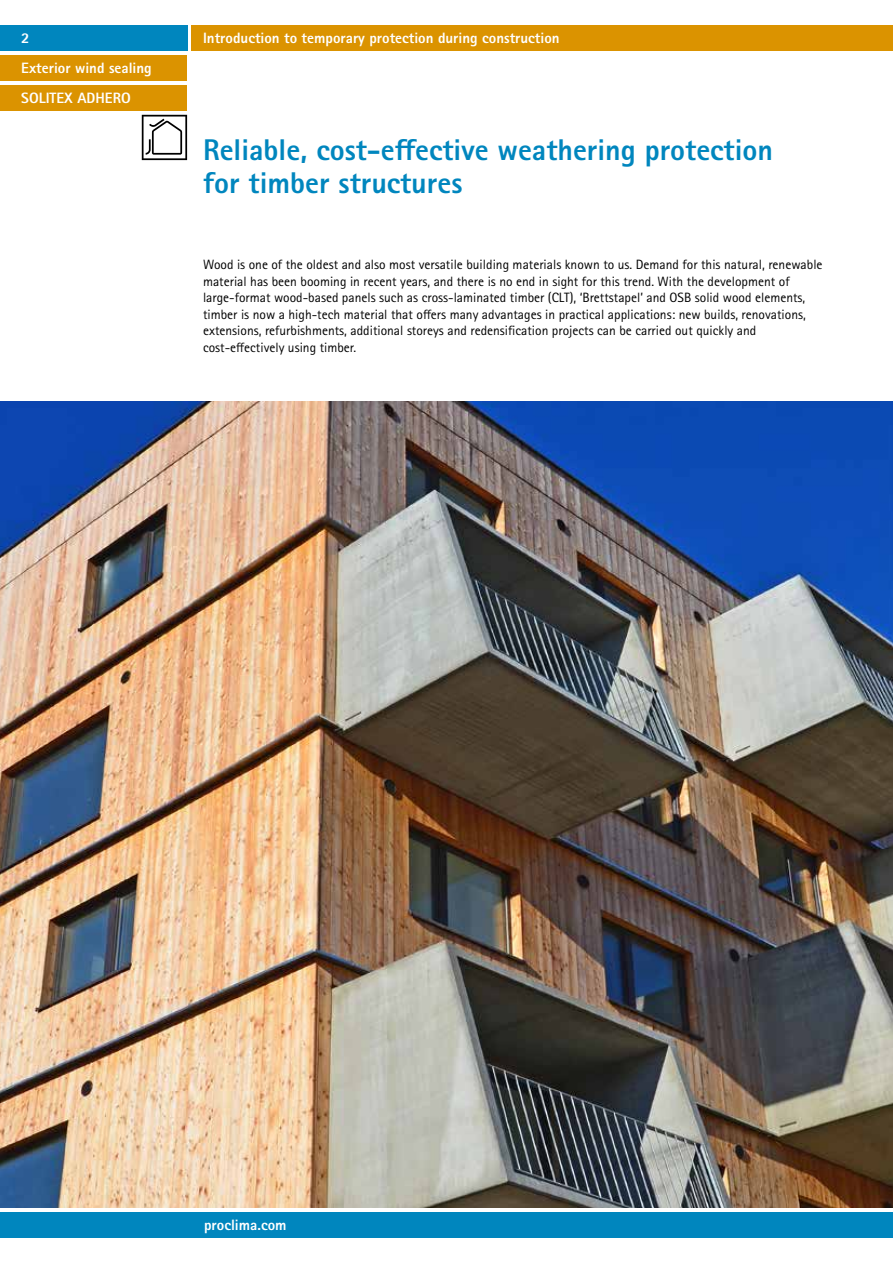
<style>
.page{position:relative;width:893px;height:1263px;background:#fff}
.page>*{position:absolute;margin:0;border:0;box-sizing:border-box;transform-origin:0 0}
.t1{font:800 30px/33px "Rotis Sans Serif Pro";color:#0086be}
.t2{font:800 15px/29.7px "Rotis Sans Serif Pro";color:#fff}
.t3{font:13.5px/16.5px "Rotis Sans Serif Pro";color:#000}
</style>
<div class="page">
<div style="left:0;top:1212px;width:893px;height:25px;background:#0086be"></div>
<div style="left:0;top:26px;width:187px;height:25px;background:#0086be"></div>
<div style="left:0;top:55px;width:187px;height:26px;background:#db9300"></div>
<div style="left:0;top:85px;width:187px;height:26px;background:#db9300"></div>
<svg style="left:142px;top:115px;width:45px;height:45px"></svg>
<img style="left:0;top:401px;width:893px;height:807px">
<div style="left:191px;top:26px;width:702px;height:25px;background:#db9300"></div>
<p class="t2" style="left:21px;top:23px;width:132px">2<br>Exterior wind sealing<br>SOLITEX ADHERO</p>
<p class="t2" style="left:203px;top:23px;width:358px">Introduction to temporary protection during construction</p>
<h1 class="t1" style="left:203px;top:133px;width:571px">Reliable, cost-effective weathering protection for timber structures</h1>
<p class="t3" style="left:203px;top:256px;width:621px">Wood is one of the oldest and also most versatile building materials known to us. Demand for this natural, renewable material has been booming in recent years, and there is no end in sight for this trend. With the development of large-format wood-based panels such as cross-laminated timber (CLT), ‘Brettstapel’ and OSB solid wood elements, timber is now a high-tech material that offers many advantages in practical applications: new builds, renovations, extensions, refurbishments, additional storeys and redensification projects can be carried out quickly and cost-effectively using timber.</p>
<p class="t2" style="left:204px;top:1210px;width:84px">proclima.com</p>
</div>
